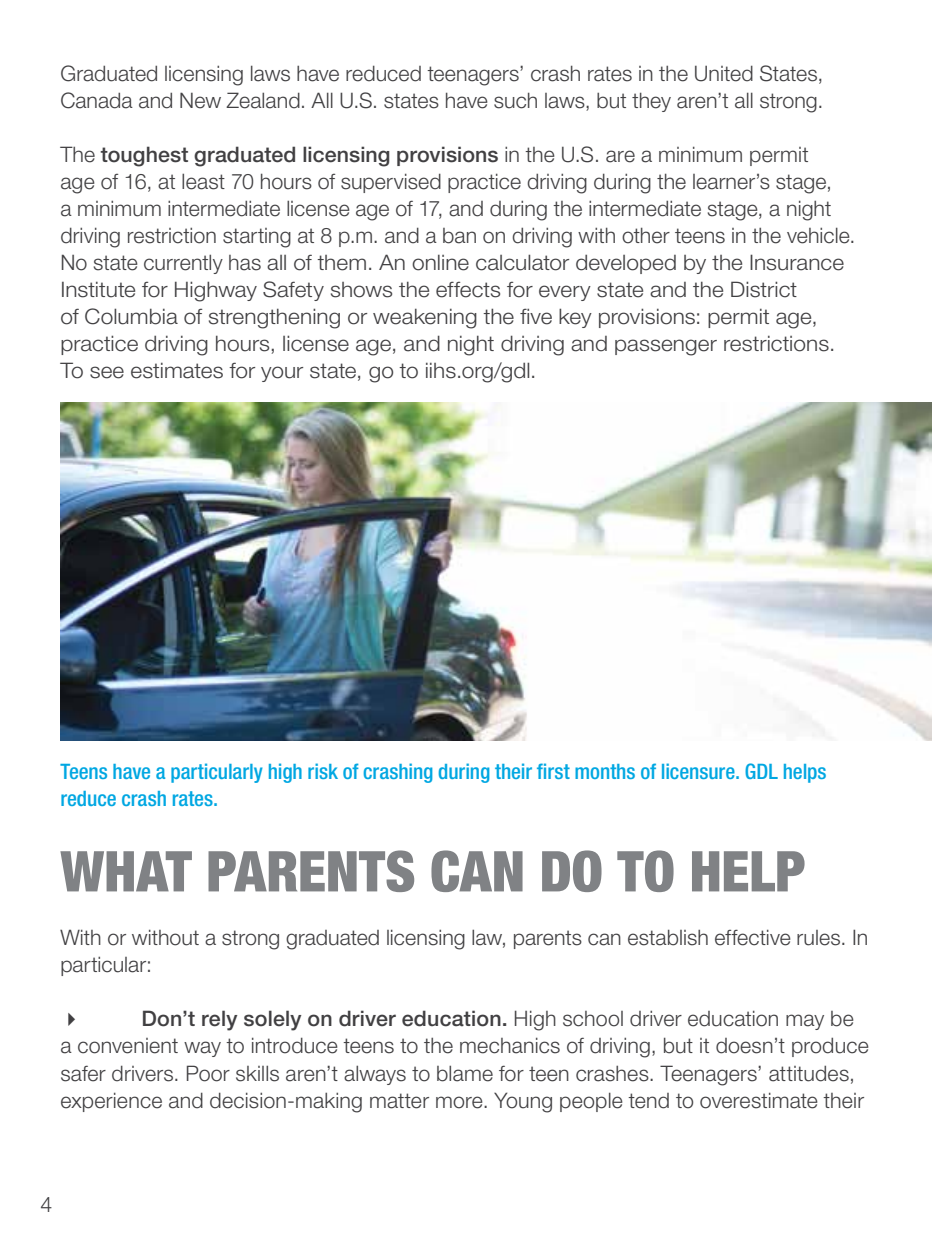
<style>
.page{position:relative;width:932px;height:1248px;background:#fff}
.page>*{position:absolute;margin:0;border:0;box-sizing:border-box;transform-origin:0 0}
.t1{font:900 condensed 56.25px "Helvetica Neue LT Pro";letter-spacing:-.005em;color:#808285}
.t2{font:300 21.38px/27px "Helvetica Neue LT Pro";letter-spacing:.005em;color:#414042}
.t3{font:500 condensed 21.38px/27px "Helvetica Neue LT Pro";letter-spacing:-.005em;color:#00a7e2}
.s1{font-weight:500}
</style>
<div class="page">
<img style="left:60px;top:402px;width:872px;height:338px">
<p class="t2" style="left:60px;top:59px;width:764px">Graduated licensing laws have reduced teenagers’ crash rates in the United States,<br>Canada and New Zealand. All U.S. states have such laws, but they aren’t all strong.</p>
<p class="t2" style="left:60px;top:140px;width:796px">The <span class="s1">toughest graduated licensing provisions</span> in the U.S. are a minimum permit<br>age of 16, at least 70 hours of supervised practice driving during the learner’s stage,<br>a minimum intermediate license age of 17, and during the intermediate stage, a night driving restriction starting at 8 p.m. and a ban on driving with other teens in the vehicle.<br>No state currently has all of them. An online calculator developed by the Insurance Institute for Highway Safety shows the effects for every state and the District<br>of Columbia of strengthening or weakening the five key provisions: permit age, practice driving hours, license age, and night driving and passenger restrictions.<br>To see estimates for your state, go to iihs.org/gdl.</p>
<p class="t3" style="left:60px;top:758px;width:767px">Teens have a particularly high risk of crashing during their first months of licensure. GDL helps reduce crash rates.</p>
<h1 class="t1" style="left:60px;top:836px;width:746px">WHAT PARENTS CAN DO TO HELP</h1>
<p class="t2" style="left:60px;top:923px;width:809px">With or without a strong graduated licensing law, parents can establish effective rules. In particular:</p>
<p class="t2" style="left:60px;top:1004px;width:810px;text-indent:81px"><span class="s1">Don’t rely solely on driver education.</span> High school driver education may be a convenient way to introduce teens to the mechanics of driving, but it doesn’t produce safer drivers. Poor skills aren’t always to blame for teen crashes. Teenagers’ attitudes, experience and decision-making matter more. Young people tend to overestimate their</p>
<p class="t2" style="left:40px;top:1189px;width:13px">4</p>
</div>
